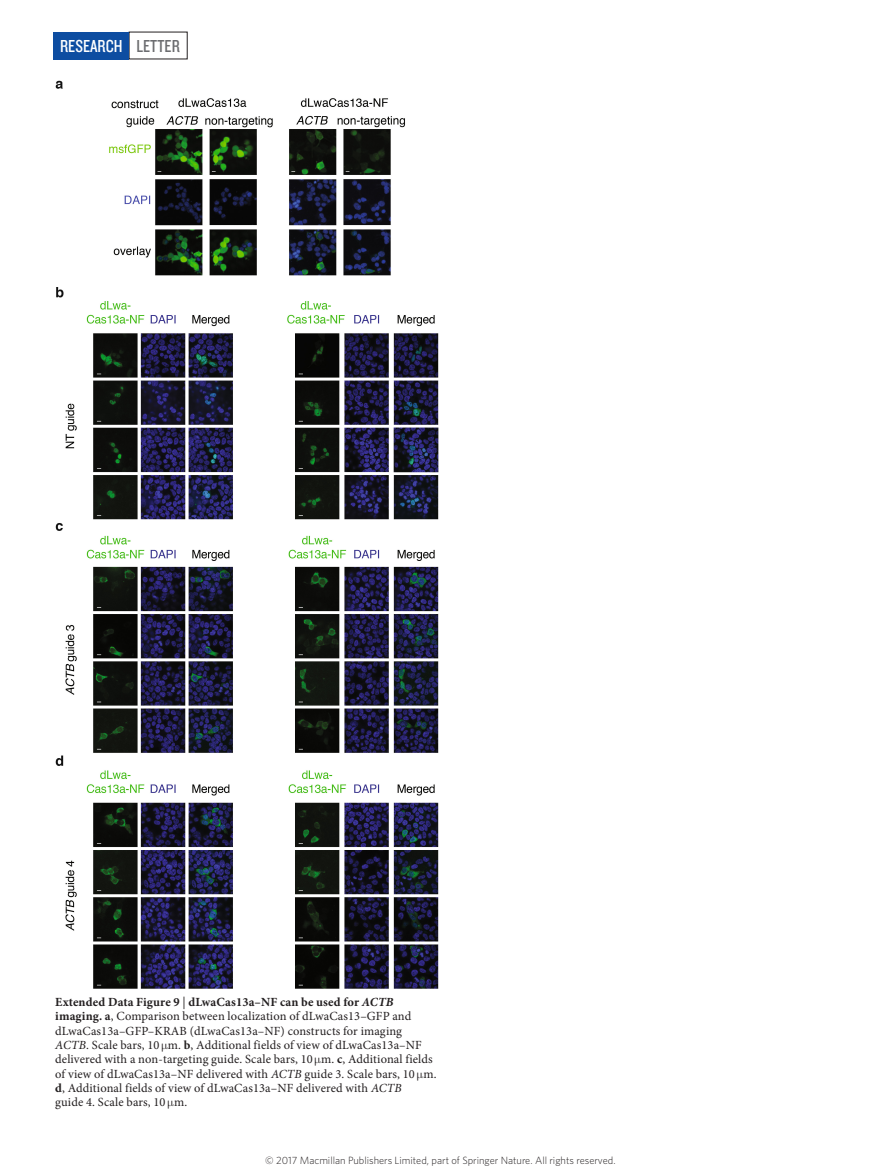
<style>
.page{position:relative;width:893px;height:1174px;background:#fff}
.page>*{position:absolute;margin:0;border:0;box-sizing:border-box;transform-origin:0 0}
.t1{font:18px "Knockout 29 Junior Ltweight";color:#fff}
.t2{font:12.45px/14.2px "Minion Pro";letter-spacing:.01em;color:#231f20}
.t3{font:300 10.5px "Whitney";color:#231f20}
.s1{color:#6c6d70}
.s2{font-weight:700}
.s3{font-weight:700;font-style:italic}
.s4{font-style:italic}
</style>
<div class="page">
<div style="left:53px;top:32px;width:76px;height:27px;background:#0d4da1"></div>
<img style="left:55px;top:81px;width:383px;height:907px">
<h1 class="t1" style="left:60px;top:34px;width:121px">RESEARCH <span class="s1">LETTER</span></h1>
<p class="t2" style="left:55px;top:995px;width:383px"><span class="s2">Extended Data Figure 9</span> | <span class="s2">dLwaCas13a–NF can be used for</span> <span class="s3">ACTB </span><span class="s2">imaging. a</span>, Comparison between localization of dLwaCas13–GFP and dLwaCas13a–GFP–KRAB (dLwaCas13a–NF) constructs for imaging <span class="s4">ACTB</span>. Scale bars, 10 m. <span class="s2">b</span>, Additional fields of view of dLwaCas13a–NF delivered with a non-targeting guide. Scale bars, 10 m. <span class="s2">c</span>, Additional fields of view of dLwaCas13a–NF delivered with <span class="s4">ACTB</span> guide 3. Scale bars, 10 m. <span class="s2">d</span>, Additional fields of view of dLwaCas13a–NF delivered with <span class="s4">ACTB<br></span>guide 4. Scale bars, 10 m.</p>
<p class="t3" style="left:265px;top:1153px;width:352px">© 2017 Macmillan Publishers Limited, part of Springer Nature. All rights reserved.</p>
</div>
